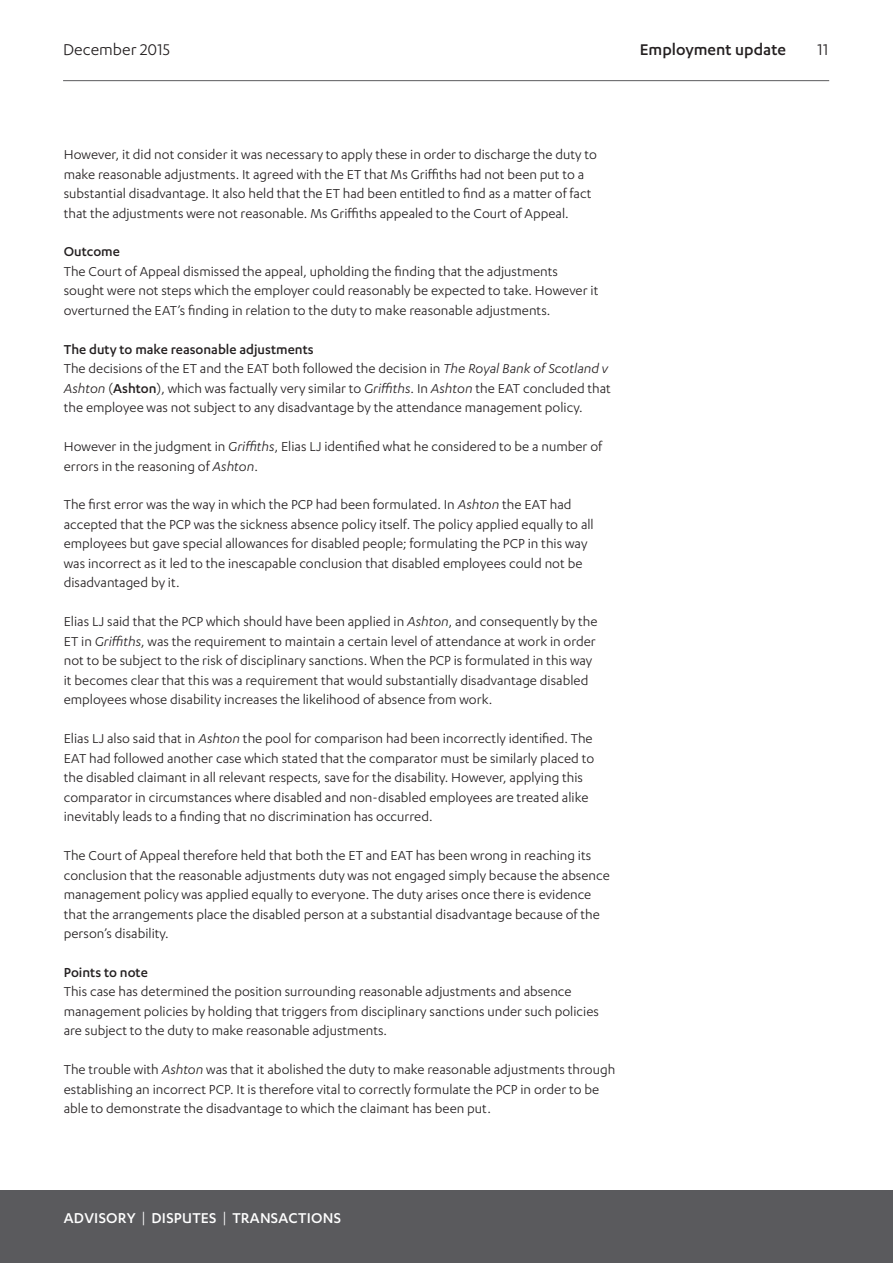
<style>
.page{position:relative;width:893px;height:1263px;background:#fff}
.page>*{position:absolute;margin:0;border:0;box-sizing:border-box;transform-origin:0 0}
.t1{font:500 18px "Karbon";color:#231f20}
.t2{font:18px "Karbon";color:#231f20}
.t3{font:500 16.5px "Karbon";letter-spacing:.015em;color:#fff}
.Body{font:15px/19.5px "Karbon";color:#231f20}
.Heading_3{font:500 15px "Karbon";color:#231f20}
.s1{font-style:italic}
.s2{font-weight:500}
.s3{font-weight:400}
</style>
<div class="page">
<hr style="left:63px;top:80px;width:766px;height:1px;background:#5a5a5d">
<div style="left:0;top:1191px;width:893px;height:72px;background:#5a5a5d"></div>
<p class="t2" style="left:63px;top:39px;width:109px">December 2015</p>
<p class="t1" style="left:640px;top:39px;width:148px">Employment update</p>
<p class="t2" style="left:817px;top:39px;width:12px">11</p>
<p class="Body" style="left:64px;top:144px;width:535px">However, it did not consider it was necessary to apply these in order to discharge the duty to make reasonable adjustments. It agreed with the ET that Ms Griffiths had not been put to a substantial disadvantage. It also held that the ET had been entitled to find as a matter of fact that the adjustments were not reasonable. Ms Griffiths appealed to the Court of Appeal.</p>
<p class="Heading_3" style="left:64px;top:243px;width:58px">Outcome</p>
<p class="Body" style="left:64px;top:261px;width:536px">The Court of Appeal dismissed the appeal, upholding the finding that the adjustments sought were not steps which the employer could reasonably be expected to take. However it overturned the EAT’s finding in relation to the duty to make reasonable adjustments.</p>
<p class="Heading_3" style="left:64px;top:341px;width:251px">The duty to make reasonable adjustments</p>
<p class="Body" style="left:64px;top:358px;width:549px">The decisions of the ET and the EAT both followed the decision in <span class="s1">The Royal Bank of Scotland v<br>Ashton</span> (<span class="s2">Ashton</span>), which was factually very similar to <span class="s1">Griffiths</span>. In <span class="s1">Ashton</span> the EAT concluded that the employee was not subject to any disadvantage by the attendance management policy.</p>
<p class="Body" style="left:64px;top:436px;width:540px">However in the judgment in <span class="s1">Griffiths</span>, Elias LJ identified what he considered to be a number of errors in the reasoning of <span class="s1">Ashton</span>.</p>
<p class="Body" style="left:64px;top:495px;width:531px">The first error was the way in which the PCP had been formulated. In <span class="s1">Ashton</span> the EAT had accepted that the PCP was the sickness absence policy itself. The policy applied equally to all employees but gave special allowances for disabled people; formulating the PCP in this way was incorrect as it led to the inescapable conclusion that disabled employees could not be disadvantaged by it.</p>
<p class="Body" style="left:64px;top:612px;width:535px">Elias LJ said that the PCP which should have been applied in <span class="s1">Ashton</span>, and consequently by the ET in <span class="s1">Griffiths</span>, was the requirement to maintain a certain level of attendance at work in order not to be subject to the risk of disciplinary sanctions. When the PCP is formulated in this way it becomes clear that this was a requirement that would substantially disadvantage disabled employees whose disability increases the likelihood of absence from work.</p>
<p class="Body" style="left:64px;top:728px;width:532px">Elias LJ also said that in <span class="s1">Ashton</span> the pool for comparison had been incorrectly identified. The EAT had followed another case which stated that the comparator must be similarly placed to the disabled claimant in all relevant respects, save for the disability. However, applying this comparator in circumstances where disabled and non-disabled employees are treated alike inevitably leads to a finding that no discrimination has occurred.</p>
<p class="Body" style="left:64px;top:845px;width:547px">The Court of Appeal therefore held that both the ET and EAT has been wrong in reaching its conclusion that the reasonable adjustments duty was not engaged simply because the absence management policy was applied equally to everyone. The duty arises once there is evidence that the arrangements place the disabled person at a substantial disadvantage because of the person’s disability.</p>
<p class="Heading_3" style="left:64px;top:964px;width:86px">Points to note</p>
<p class="Body" style="left:64px;top:982px;width:537px">This case has determined the position surrounding reasonable adjustments and absence management policies by holding that triggers from disciplinary sanctions under such policies are subject to the duty to make reasonable adjustments.</p>
<p class="Body" style="left:64px;top:1059px;width:553px">The trouble with <span class="s1">Ashton</span> was that it abolished the duty to make reasonable adjustments through establishing an incorrect PCP. It is therefore vital to correctly formulate the PCP in order to be able to demonstrate the disadvantage to which the claimant has been put.</p>
<p class="t3" style="left:64px;top:1208px;width:279px">ADVISORY <span class="s3">|</span> DISPUTES <span class="s3">|</span> TRANSACTIONS</p>
</div>
